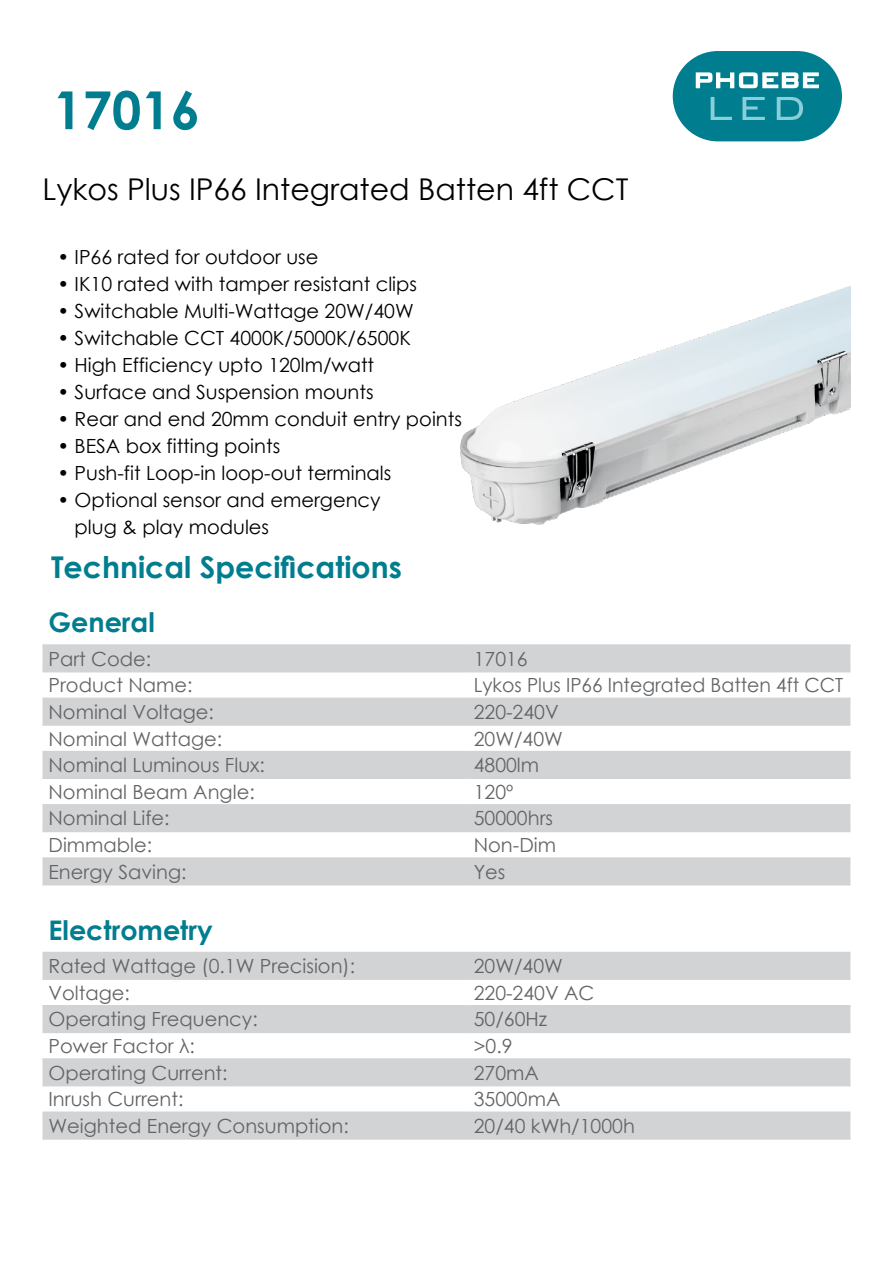
<style>
.page{position:relative;width:893px;height:1263px;background:#fff}
.page>*{position:absolute;margin:0;border:0;box-sizing:border-box;transform-origin:0 0}
.t1{font:700 52.5px "Century Gothic";color:#007d8f}
.t2{font:30px "Century Gothic";color:#000}
.t3{font:700 30px "Century Gothic";color:#007d8f}
.t4{font:700 27px "Century Gothic";color:#007d8f}
.t5{font:19.5px "Century Gothic";color:#636466}
.t6{font:19.5px/27px "Century Gothic";color:#000}
</style>
<div class="page">
<img style="left:460px;top:286px;width:390px;height:238px">
<svg style="left:43px;top:953px;width:807px;height:185px;fill:#d1d3d4"></svg>
<hr style="left:43px;top:952px;width:425px;height:1px;background:#d1d3d4">
<hr style="left:468px;top:952px;width:382px;height:1px;background:#d1d3d4">
<hr style="left:43px;top:978px;width:425px;height:2px;background:#d1d3d4">
<hr style="left:468px;top:978px;width:382px;height:2px;background:#d1d3d4">
<hr style="left:43px;top:1005px;width:425px;height:1px;background:#d1d3d4">
<hr style="left:468px;top:1005px;width:382px;height:1px;background:#d1d3d4">
<hr style="left:43px;top:1032px;width:425px;height:1px;background:#d1d3d4">
<hr style="left:468px;top:1032px;width:382px;height:1px;background:#d1d3d4">
<hr style="left:43px;top:1058px;width:425px;height:2px;background:#d1d3d4">
<hr style="left:468px;top:1058px;width:382px;height:2px;background:#d1d3d4">
<hr style="left:43px;top:1085px;width:425px;height:1px;background:#d1d3d4">
<hr style="left:468px;top:1085px;width:382px;height:1px;background:#d1d3d4">
<hr style="left:43px;top:1111px;width:425px;height:2px;background:#d1d3d4">
<hr style="left:468px;top:1111px;width:382px;height:2px;background:#d1d3d4">
<hr style="left:43px;top:1138px;width:425px;height:2px;background:#d1d3d4">
<hr style="left:468px;top:1138px;width:382px;height:2px;background:#d1d3d4">
<svg style="left:43px;top:646px;width:807px;height:238px;fill:#d1d3d4"></svg>
<hr style="left:43px;top:644px;width:425px;height:2px;background:#d1d3d4">
<hr style="left:468px;top:644px;width:382px;height:2px;background:#d1d3d4">
<hr style="left:43px;top:671px;width:425px;height:1px;background:#d1d3d4">
<hr style="left:468px;top:671px;width:382px;height:1px;background:#d1d3d4">
<hr style="left:43px;top:698px;width:425px;height:1px;background:#d1d3d4">
<hr style="left:468px;top:698px;width:382px;height:1px;background:#d1d3d4">
<hr style="left:43px;top:724px;width:425px;height:2px;background:#d1d3d4">
<hr style="left:468px;top:724px;width:382px;height:2px;background:#d1d3d4">
<hr style="left:43px;top:751px;width:425px;height:1px;background:#d1d3d4">
<hr style="left:468px;top:751px;width:382px;height:1px;background:#d1d3d4">
<hr style="left:43px;top:777px;width:425px;height:2px;background:#d1d3d4">
<hr style="left:468px;top:777px;width:382px;height:2px;background:#d1d3d4">
<hr style="left:43px;top:804px;width:425px;height:2px;background:#d1d3d4">
<hr style="left:468px;top:804px;width:382px;height:2px;background:#d1d3d4">
<hr style="left:43px;top:831px;width:425px;height:1px;background:#d1d3d4">
<hr style="left:468px;top:831px;width:382px;height:1px;background:#d1d3d4">
<hr style="left:43px;top:857px;width:425px;height:2px;background:#d1d3d4">
<hr style="left:468px;top:857px;width:382px;height:2px;background:#d1d3d4">
<hr style="left:43px;top:884px;width:425px;height:1px;background:#d1d3d4">
<hr style="left:468px;top:884px;width:382px;height:1px;background:#d1d3d4">
<div style="left:673px;top:51px;width:169px;height:90px;background:#007d8f;border-radius:45px"></div>
<svg style="left:696px;top:72px;width:123px;height:16px"></svg>
<svg style="left:711px;top:97px;width:21px;height:23px"></svg>
<svg style="left:742px;top:97px;width:23px;height:23px"></svg>
<svg style="left:777px;top:97px;width:26px;height:23px"></svg>
<h1 class="t1" style="left:53px;top:70px;width:148px">17016</h1>
<h2 class="t2" style="left:43px;top:168px;width:587px">Lykos Plus IP66 Integrated Batten 4ft CCT</h2>
<p class="t6" style="left:57px;top:243px;width:263px">• IP66 rated for outdoor use</p>
<p class="t6" style="left:57px;top:270px;width:361px">• IK10 rated with tamper resistant clips</p>
<p class="t6" style="left:57px;top:297px;width:358px">• Switchable Multi-Wattage 20W/40W</p>
<p class="t6" style="left:57px;top:324px;width:355px">• Switchable CCT 4000K/5000K/6500K</p>
<p class="t6" style="left:57px;top:351px;width:318px">• High Efficiency upto 120lm/watt</p>
<p class="t6" style="left:57px;top:378px;width:318px">• Surface and Suspension mounts</p>
<p class="t6" style="left:57px;top:405px;width:406px">• Rear and end 20mm conduit entry points</p>
<p class="t6" style="left:57px;top:432px;width:224px">• BESA box fitting points</p>
<p class="t6" style="left:57px;top:459px;width:335px">• Push-fit Loop-in loop-out terminals</p>
<p class="t6" style="left:75px;top:486px;width:308px;text-indent:-17px">• Optional sensor and emergency plug &amp; play modules</p>
<h2 class="t3" style="left:51px;top:544px;width:352px">Technical Specifications</h2>
<h3 class="t4" style="left:49px;top:602px;width:108px">General</h3>
<p class="t5" style="left:49px;top:645px;width:104px">Part Code:</p>
<p class="t5" style="left:474px;top:645px;width:56px">17016</p>
<p class="t5" style="left:49px;top:672px;width:146px">Product Name:</p>
<p class="t5" style="left:474px;top:672px;width:371px">Lykos Plus IP66 Integrated Batten 4ft CCT</p>
<p class="t5" style="left:49px;top:698px;width:167px">Nominal Voltage:</p>
<p class="t5" style="left:474px;top:698px;width:86px">220-240V</p>
<p class="t5" style="left:49px;top:725px;width:175px">Nominal Wattage:</p>
<p class="t5" style="left:474px;top:725px;width:91px">20W/40W</p>
<p class="t5" style="left:49px;top:751px;width:218px">Nominal Luminous Flux:</p>
<p class="t5" style="left:474px;top:751px;width:67px">4800lm</p>
<p class="t5" style="left:49px;top:778px;width:208px">Nominal Beam Angle:</p>
<p class="t5" style="left:474px;top:778px;width:41px">120º</p>
<p class="t5" style="left:49px;top:805px;width:123px">Nominal Life:</p>
<p class="t5" style="left:474px;top:805px;width:81px">50000hrs</p>
<p class="t5" style="left:49px;top:831px;width:105px">Dimmable:</p>
<p class="t5" style="left:474px;top:831px;width:84px">Non-Dim</p>
<p class="t5" style="left:49px;top:858px;width:140px">Energy Saving:</p>
<p class="t5" style="left:474px;top:858px;width:33px">Yes</p>
<h3 class="t4" style="left:49px;top:909px;width:166px">Electrometry</h3>
<p class="t5" style="left:49px;top:952px;width:308px">Rated Wattage (0.1W Precision):</p>
<p class="t5" style="left:474px;top:952px;width:91px">20W/40W</p>
<p class="t5" style="left:49px;top:979px;width:83px">Voltage:</p>
<p class="t5" style="left:474px;top:979px;width:122px">220-240V AC</p>
<p class="t5" style="left:49px;top:1006px;width:211px">Operating Frequency:</p>
<p class="t5" style="left:474px;top:1006px;width:75px">50/60Hz</p>
<p class="t5" style="left:49px;top:1032px;width:148px">Power Factor λ:</p>
<p class="t5" style="left:474px;top:1032px;width:40px">&gt;0.9</p>
<p class="t5" style="left:49px;top:1059px;width:181px">Operating Current:</p>
<p class="t5" style="left:474px;top:1059px;width:67px">270mA</p>
<p class="t5" style="left:49px;top:1085px;width:136px">Inrush Current:</p>
<p class="t5" style="left:474px;top:1085px;width:88px">35000mA</p>
<p class="t5" style="left:49px;top:1112px;width:302px">Weighted Energy Consumption:</p>
<p class="t5" style="left:474px;top:1112px;width:163px">20/40 kWh/1000h</p>
</div>
